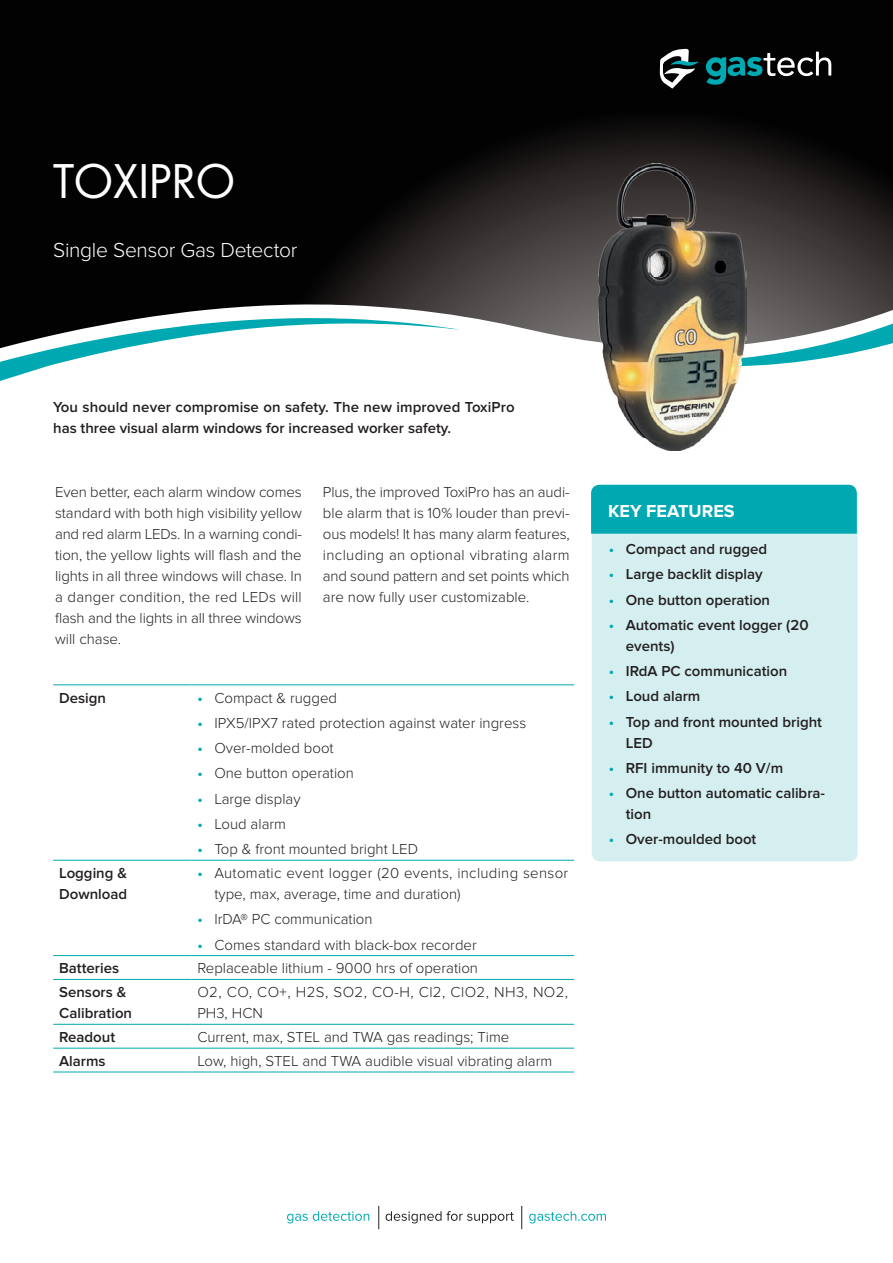
<style>
.page{position:relative;width:893px;height:1263px;background:#fff}
.page>*{position:absolute;margin:0;border:0;box-sizing:border-box;transform-origin:0 0}
.t1{font:45px "Futura";color:#fff}
.t2{font:300 21px "Proxima Nova";letter-spacing:-.015em;color:#fff}
.t3{font:700 18px "Proxima Nova";color:#fff}
.t4{font:300 15px/21px "Proxima Nova";color:#231f20;text-align:justify}
.t5{font:600 15px/21px "Proxima Nova";color:#231f20}
.t6{font:300 15px/21px "Proxima Nova";letter-spacing:.02em;color:#231f20}
.t7{font:300 15px/21px "Proxima Nova";letter-spacing:.03em;color:#231f20}
.s1{font-weight:600;color:#00a9b1}
.s2{color:#00a9b1}
</style>
<div class="page">
<svg style="left:0;top:0;width:893px;height:342px;background:#131212"></svg>
<svg style="left:0;top:318px;width:460px;height:63px"></svg>
<svg style="left:747px;top:316px;width:146px;height:50px"></svg>
<svg style="left:660px;top:49px;width:39px;height:40px"></svg>
<svg style="left:706px;top:52px;width:125px;height:33px;background:#204142"></svg>
<img style="left:599px;top:164px;width:148px;height:287px">
<div style="left:592px;top:485px;width:265px;height:376px;background:#d5eef0;border-radius:9px"></div>
<div style="left:591px;top:485px;width:266px;height:49px;background:#00a9b1"></div>
<hr style="left:53px;top:860px;width:138px;height:1px;background:#00a9b1">
<hr style="left:191px;top:860px;width:383px;height:1px;background:#00a9b1">
<hr style="left:53px;top:955px;width:138px;height:1px;background:#00a9b1">
<hr style="left:191px;top:955px;width:383px;height:1px;background:#00a9b1">
<hr style="left:53px;top:979px;width:138px;height:1px;background:#00a9b1">
<hr style="left:191px;top:979px;width:383px;height:1px;background:#00a9b1">
<hr style="left:53px;top:1024px;width:138px;height:1px;background:#00a9b1">
<hr style="left:191px;top:1024px;width:383px;height:1px;background:#00a9b1">
<hr style="left:53px;top:1048px;width:138px;height:1px;background:#00a9b1">
<hr style="left:191px;top:1048px;width:383px;height:1px;background:#00a9b1">
<hr style="left:53px;top:1072px;width:138px;height:1px;background:#00a9b1">
<hr style="left:191px;top:1072px;width:383px;height:1px;background:#00a9b1">
<hr style="left:53px;top:684px;width:138px;height:1px;background:#00a9b1">
<hr style="left:191px;top:684px;width:383px;height:1px;background:#00a9b1">
<svg style="left:287px;top:1211px;width:82px;height:12px"></svg>
<svg style="left:386px;top:1211px;width:128px;height:12px"></svg>
<svg style="left:529px;top:1211px;width:77px;height:12px"></svg>
<svg style="left:521px;top:1206px;width:1px;height:23px"></svg>
<svg style="left:378px;top:1206px;width:1px;height:23px"></svg>
<h1 class="t1" style="left:53px;top:150px;width:183px">TOXIPRO</h1>
<h2 class="t2" style="left:53px;top:238px;width:246px">Single Sensor Gas Detector</h2>
<p class="t5" style="left:53px;top:396px;width:463px">You should never compromise on safety. The new improved ToxiPro has three visual alarm windows for increased worker safety.</p>
<p class="t4" style="left:55px;top:481px;width:248px">Even better, each alarm window comes standard with both high visibility yellow and red alarm LEDs. In a warning condi&shy;tion, the yellow lights will flash and the lights in all three windows will chase. In a danger condition, the red LEDs will flash and the lights in all three windows will chase.</p>
<p class="t4" style="left:323px;top:481px;width:248px">Plus, the improved ToxiPro has an audi&shy;ble alarm that is 10% louder than previ&shy;ous models! It has many alarm features, including an optional vibrating alarm and sound pattern and set points which are now fully user customizable.</p>
<p class="t5" style="left:59px;top:687px;width:48px">Design</p>
<p class="t4" style="left:197px;top:687px;width:141px"><span class="s1">•</span> Compact &amp; rugged</p>
<p class="t4" style="left:197px;top:713px;width:330px"><span class="s1">•</span> IPX5/IPX7 rated protection against water ingress</p>
<p class="t4" style="left:197px;top:738px;width:138px"><span class="s1">•</span> Over-molded boot</p>
<p class="t4" style="left:197px;top:763px;width:158px"><span class="s1">•</span> One button operation</p>
<p class="t4" style="left:197px;top:788px;width:105px"><span class="s1">•</span> Large display</p>
<p class="t4" style="left:197px;top:814px;width:90px"><span class="s1">•</span> Loud alarm</p>
<p class="t4" style="left:197px;top:839px;width:222px"><span class="s1">•</span> Top &amp; front mounted bright LED</p>
<p class="t5" style="left:59px;top:863px;width:70px">Logging &amp;<br>Download</p>
<p class="t6" style="left:214px;top:863px;width:355px;text-indent:-17px"><span class="s1">•</span> Automatic event logger (20 events, including sensor type, max, average, time and duration)</p>
<p class="t4" style="left:197px;top:909px;width:177px"><span class="s1">•</span> IrDA® PC communication</p>
<p class="t4" style="left:197px;top:934px;width:281px"><span class="s1">•</span> Comes standard with black-box recorder</p>
<p class="t5" style="left:59px;top:958px;width:61px">Batteries</p>
<p class="t4" style="left:197px;top:958px;width:282px">Replaceable lithium - 9000 hrs of operation</p>
<p class="t5" style="left:59px;top:982px;width:74px">Sensors &amp;<br>Calibration</p>
<p class="t7" style="left:197px;top:982px;width:372px">O2, CO, CO+, H2S, SO2, CO-H, Cl2, ClO2, NH3, NO2,<br>PH3, HCN</p>
<p class="t5" style="left:59px;top:1027px;width:57px">Readout</p>
<p class="t4" style="left:197px;top:1027px;width:314px">Current, max, STEL and TWA gas readings; Time</p>
<p class="t5" style="left:59px;top:1051px;width:48px">Alarms</p>
<p class="t4" style="left:197px;top:1050px;width:356px">Low, high, STEL and TWA audible visual vibrating alarm</p>
<p class="t3" style="left:608px;top:501px;width:128px">KEY FEATURES</p>
<p class="t5" style="left:609px;top:539px;width:160px"><span class="s2">•</span> Compact and rugged</p>
<p class="t5" style="left:609px;top:564px;width:156px"><span class="s2">•</span> Large backlit display</p>
<p class="t5" style="left:609px;top:589px;width:163px"><span class="s2">•</span> One button operation</p>
<p class="t5" style="left:626px;top:615px;width:184px;text-indent:-17px"><span class="s2">•</span> Automatic event logger (20 events)</p>
<p class="t5" style="left:609px;top:661px;width:180px"><span class="s2">•</span> IRdA PC communication</p>
<p class="t5" style="left:609px;top:686px;width:93px"><span class="s2">•</span> Loud alarm</p>
<p class="t5" style="left:626px;top:711px;width:198px;text-indent:-17px"><span class="s2">•</span> Top and front mounted bright<br>LED</p>
<p class="t5" style="left:609px;top:757px;width:176px"><span class="s2">•</span> RFI immunity to 40 V/m</p>
<p class="t5" style="left:626px;top:783px;width:201px;text-indent:-17px"><span class="s2">•</span> One button automatic calibra&shy;tion</p>
<p class="t5" style="left:609px;top:829px;width:149px"><span class="s2">•</span> Over-moulded boot</p>
</div>
